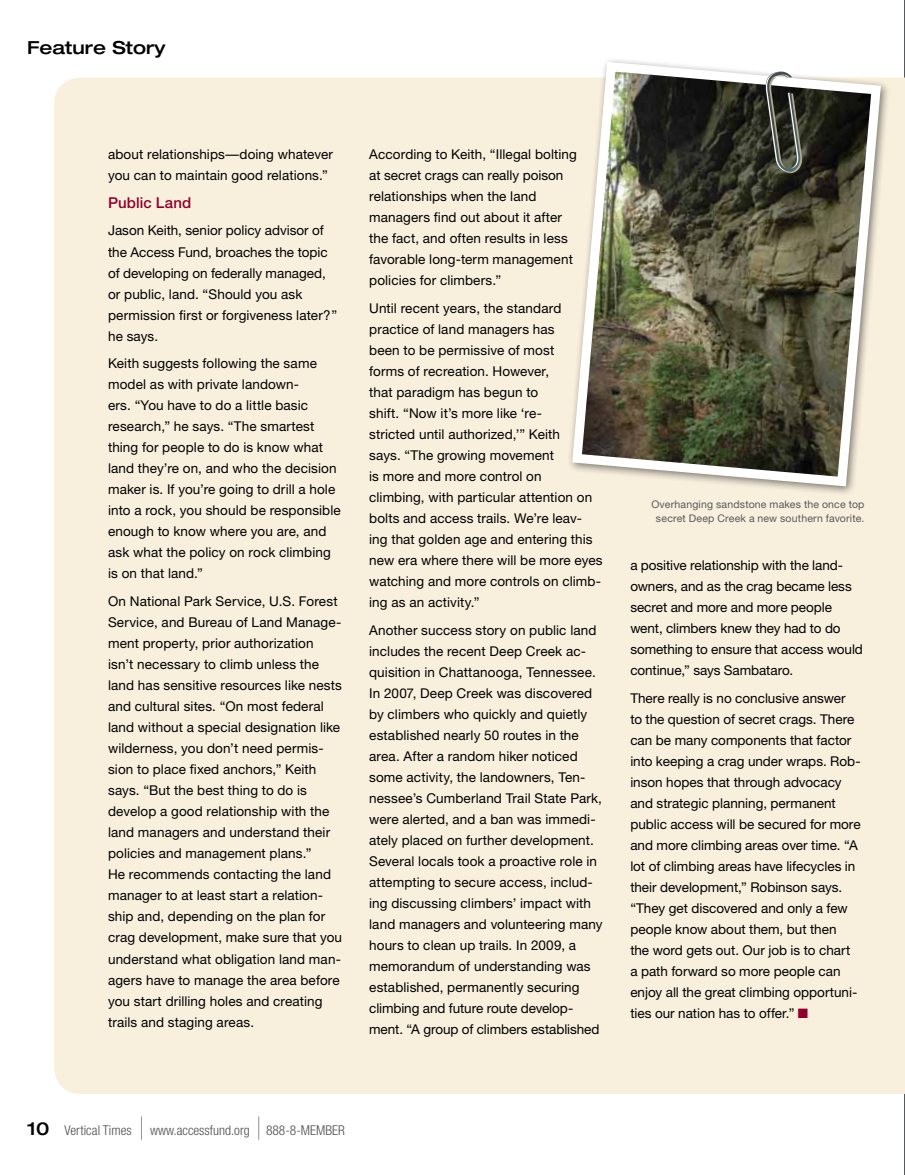
<style>
.page{position:relative;width:905px;height:1175px;background:#fff}
.page>*{position:absolute;margin:0;border:0;box-sizing:border-box;transform-origin:0 0}
.t1{font:500 expanded 18px "Helvetica Neue";color:#000}
.t2{font:500 15px "Helvetica Neue";letter-spacing:.005em;color:#91002c}
.t3{font:13.5px/21px "Helvetica Neue";letter-spacing:.01em;color:#000}
.t4{font:300 condensed 13.5px "Helvetica Neue";color:#4d4d4f}
.t5{font:10.5px/13.5px "Helvetica Neue";letter-spacing:.02em;color:#58595b;text-align:center}
.s1{color:#91002c}
.s2{font-weight:500;font-stretch:expanded;font-size:18px;color:#000}
</style>
<div class="page">
<svg style="left:141px;top:1116px;width:1px;height:23px"></svg>
<svg style="left:258px;top:1116px;width:1px;height:23px"></svg>
<div style="left:54px;top:77px;width:850px;height:1016px;background:#f8efdd"></div>
<div style="left:566px;top:56px;width:324px;height:440px;background:#f8efdd"></div>
<svg style="left:567px;top:57px;width:318px;height:434px;background:#7e7c6a"></svg>
<svg style="left:765px;top:72px;width:37px;height:101px;background:#5b5d56"></svg>
<h1 class="t1" style="left:27px;top:36px;width:140px">Feature Story</h1>
<p class="t3" style="left:108px;top:143px;width:226px">about relationships—doing whatever you can to maintain good relations.”</p>
<p class="t2" style="left:108px;top:193px;width:85px">Public Land</p>
<p class="t3" style="left:108px;top:220px;width:230px">Jason Keith, senior policy advisor of the Access Fund, broaches the topic of developing on federally managed, or public, land. “Should you ask permission first or forgiveness later?” he says.</p>
<p class="t3" style="left:108px;top:353px;width:234px">Keith suggests following the same model as with private landown-<br>ers. “You have to do a little basic research,” he says. “The smartest thing for people to do is know what land they’re on, and who the decision maker is. If you’re going to drill a hole into a rock, you should be responsible enough to know where you are, and ask what the policy on rock climbing is on that land.”</p>
<p class="t3" style="left:108px;top:590px;width:235px">On National Park Service, U.S. Forest Service, and Bureau of Land Manage&shy;ment property, prior authorization isn’t necessary to climb unless the land has sensitive resources like nests and cultural sites. “On most federal land without a special designation like wilderness, you don’t need permis&shy;sion to place fixed anchors,” Keith says. “But the best thing to do is develop a good relationship with the land managers and understand their policies and management plans.”<br>He recommends contacting the land manager to at least start a relation&shy;ship and, depending on the plan for crag development, make sure that you understand what obligation land man&shy;agers have to manage the area before you start drilling holes and creating trails and staging areas.</p>
<p class="t3" style="left:369px;top:144px;width:209px">According to Keith, “Illegal bolting at secret crags can really poison relationships when the land managers find out about it after the fact, and often results in less favorable long-term management policies for climbers.”</p>
<p class="t3" style="left:369px;top:297px;width:235px">Until recent years, the standard practice of land managers has<br>been to be permissive of most<br>forms of recreation. However,<br>that paradigm has begun to<br>shift. “Now it’s more like ‘re-<br>stricted until authorized,’” Keith<br>says. “The growing movement<br>is more and more control on<br>climbing, with particular attention on bolts and access trails. We’re leav&shy;ing that golden age and entering this new era where there will be more eyes watching and more controls on climb&shy;ing as an activity.”</p>
<p class="t3" style="left:369px;top:619px;width:235px">Another success story on public land includes the recent Deep Creek ac&shy;quisition in Chattanooga, Tennessee.<br>In 2007, Deep Creek was discovered by climbers who quickly and quietly established nearly 50 routes in the area. After a random hiker noticed some activity, the landowners, Ten&shy;nessee’s Cumberland Trail State Park, were alerted, and a ban was immedi&shy;ately placed on further development.<br>Several locals took a proactive role in attempting to secure access, includ&shy;ing discussing climbers’ impact with land managers and volunteering many hours to clean up trails. In 2009, a memorandum of understanding was established, permanently securing climbing and future route develop&shy;ment. “A group of climbers established</p>
<p class="t5" style="left:651px;top:497px;width:214px">Overhanging sandstone makes the once top secret Deep Creek a new southern favorite.</p>
<p class="t3" style="left:630px;top:554px;width:234px">a positive relationship with the land&shy;owners, and as the crag became less secret and more and more people went, climbers knew they had to do something to ensure that access would continue,” says Sambataro.</p>
<p class="t3" style="left:630px;top:687px;width:232px">There really is no conclusive answer to the question of secret crags. There can be many components that factor into keeping a crag under wraps. Rob&shy;inson hopes that through advocacy and strategic planning, permanent public access will be secured for more and more climbing areas over time. “A lot of climbing areas have lifecycles in their development,” Robinson says. “They get discovered and only a few people know about them, but then<br>the word gets out. Our job is to chart a path forward so more people can enjoy all the great climbing opportuni&shy;ties our nation has to offer.” <span class="s1">■</span></p>
<p class="t4" style="left:27px;top:1122px;width:106px"><span class="s2">10</span> Vertical Times</p>
<p class="t4" style="left:150px;top:1122px;width:196px">www.accessfund.org 888-8-MEMBER</p>
</div>
